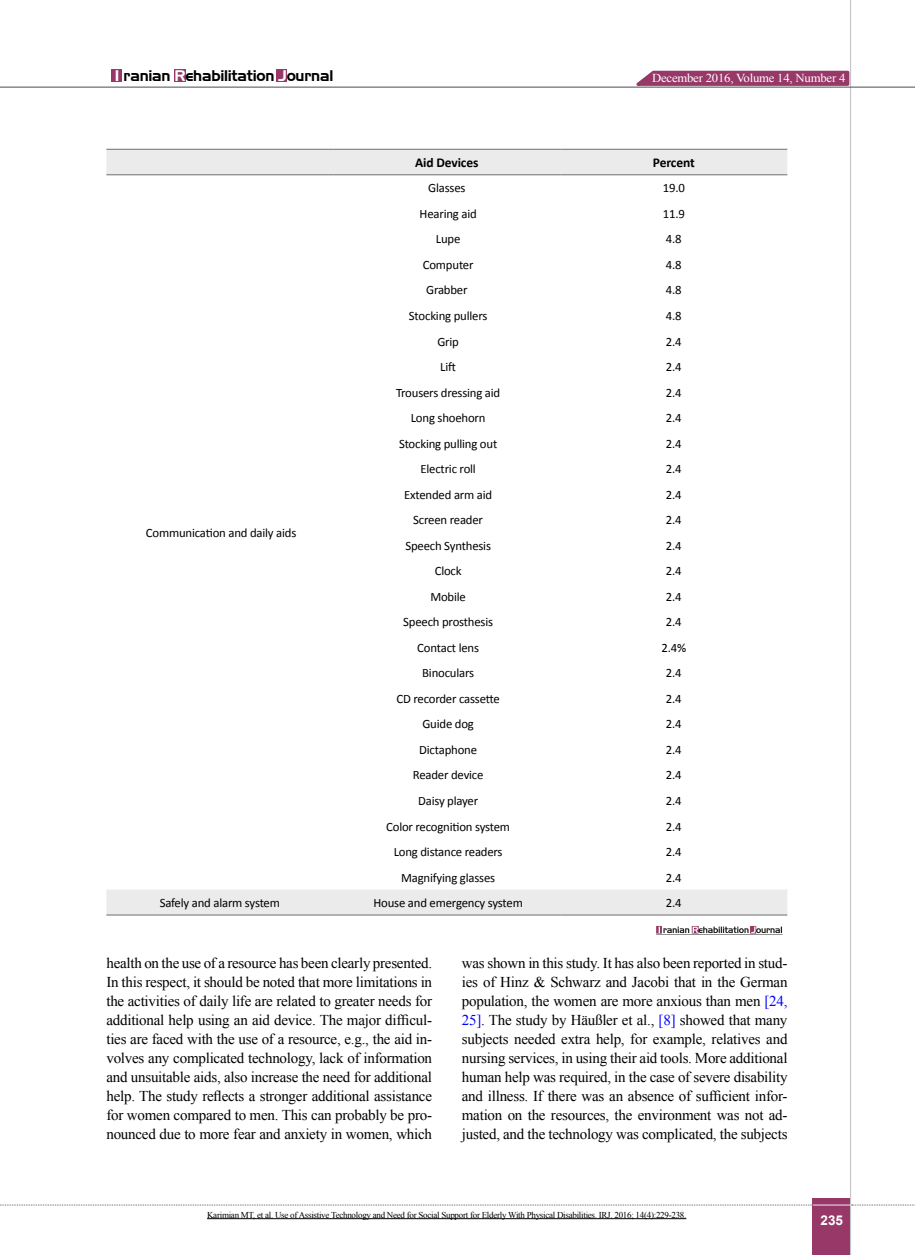
<style>
.page{position:relative;width:915px;height:1255px;background:#fff}
.page>*{position:absolute;margin:0;border:0;box-sizing:border-box;transform-origin:0 0}
.t1{font:15px/19px "Times New Roman";letter-spacing:-.015em;color:#000;text-align:justify}
.t2{font:15px "Aero Regular SWFTE";letter-spacing:-.015em;color:#000}
.t3{font:700 13.5px "Calibri";letter-spacing:-.01em;color:#000}
.t4{font:700 13.5px "Arial";color:#fff}
.t5{font:12.75px "Calibri";letter-spacing:-.015em;color:#000}
.t6{font:12.15px "Times New Roman";letter-spacing:-.015em;color:#fff;scale:1.05 1}
.t7{font:9px "Times New Roman";letter-spacing:-.03em;color:#000}
.s1{color:#fff}
.s2{color:#00f}
</style>
<div class="page">
<div style="left:812px;top:1198px;width:38px;height:56px;background:#983868"></div>
<hr style="left:849px;top:0;width:1px;height:1254px;background:#c2c4c6">
<hr style="left:0;top:87px;width:914px;height:1px;background:#5f6062">
<hr style="left:812px;top:1204px;width:38px;height:1px;background:#ebebec">
<svg style="left:0;top:1204px;width:812px;height:1px"></svg>
<svg style="left:851px;top:1204px;width:64px;height:1px"></svg>
<div style="left:112px;top:69px;width:10px;height:13px;background:#983868"></div>
<div style="left:174px;top:69px;width:12px;height:13px;background:#983868"></div>
<div style="left:276px;top:69px;width:11px;height:13px;background:#983868"></div>
<svg style="left:106px;top:150px;width:681px;height:764px"></svg>
<hr style="left:106px;top:149px;width:227px;height:1px;background:#6d6e71">
<hr style="left:333px;top:149px;width:227px;height:1px;background:#6d6e71">
<hr style="left:560px;top:149px;width:227px;height:1px;background:#6d6e71">
<hr style="left:106px;top:174px;width:227px;height:1px;background:#6d6e71">
<hr style="left:333px;top:174px;width:227px;height:1px;background:#6d6e71">
<hr style="left:560px;top:174px;width:227px;height:1px;background:#6d6e71">
<hr style="left:106px;top:914px;width:227px;height:1px;background:#6d6e71">
<hr style="left:333px;top:914px;width:227px;height:1px;background:#6d6e71">
<hr style="left:560px;top:914px;width:227px;height:1px;background:#6d6e71">
<img style="left:656px;top:926px;width:127px;height:9px">
<hr style="left:207px;top:1218px;width:479px;height:1px;background:#000">
<svg style="left:629px;top:69px;width:221px;height:18px;background:#aa5e84"></svg>
<p class="t2" style="left:115px;top:67px;width:220px"><span class="s1">I</span> ranian <span class="s1">R</span>ehabilitation <span class="s1">J</span>ournal</p>
<p class="t5" style="left:146px;top:524px;width:152px">Communication and daily aids</p>
<p class="t6" style="left:652px;top:70px;width:185px">December 2016, Volume 14, Number 4</p>
<p class="t3" style="left:415px;top:154px;width:65px">Aid Devices</p>
<p class="t3" style="left:652px;top:154px;width:43px">Percent</p>
<p class="t5" style="left:428px;top:180px;width:39px">Glasses</p>
<p class="t5" style="left:662px;top:180px;width:24px">19.0</p>
<p class="t5" style="left:419px;top:205px;width:59px">Hearing aid</p>
<p class="t5" style="left:662px;top:205px;width:24px">11.9</p>
<p class="t5" style="left:436px;top:231px;width:26px">Lupe</p>
<p class="t5" style="left:665px;top:231px;width:17px">4.8</p>
<p class="t5" style="left:422px;top:256px;width:52px">Computer</p>
<p class="t5" style="left:665px;top:256px;width:17px">4.8</p>
<p class="t5" style="left:426px;top:282px;width:43px">Grabber</p>
<p class="t5" style="left:665px;top:282px;width:17px">4.8</p>
<p class="t5" style="left:409px;top:308px;width:80px">Stocking pullers</p>
<p class="t5" style="left:665px;top:308px;width:17px">4.8</p>
<p class="t5" style="left:437px;top:333px;width:23px">Grip</p>
<p class="t5" style="left:665px;top:333px;width:17px">2.4</p>
<p class="t5" style="left:440px;top:359px;width:17px">Lift</p>
<p class="t5" style="left:665px;top:359px;width:17px">2.4</p>
<p class="t5" style="left:396px;top:384px;width:106px">Trousers dressing aid</p>
<p class="t5" style="left:665px;top:384px;width:17px">2.4</p>
<p class="t5" style="left:410px;top:410px;width:76px">Long shoehorn</p>
<p class="t5" style="left:665px;top:410px;width:17px">2.4</p>
<p class="t5" style="left:399px;top:435px;width:100px">Stocking pulling out</p>
<p class="t5" style="left:665px;top:435px;width:17px">2.4</p>
<p class="t5" style="left:420px;top:461px;width:57px">Electric roll</p>
<p class="t5" style="left:665px;top:461px;width:17px">2.4</p>
<p class="t5" style="left:404px;top:486px;width:90px">Extended arm aid</p>
<p class="t5" style="left:665px;top:486px;width:17px">2.4</p>
<p class="t5" style="left:413px;top:512px;width:71px">Screen reader</p>
<p class="t5" style="left:665px;top:512px;width:17px">2.4</p>
<p class="t5" style="left:405px;top:537px;width:87px">Speech Synthesis</p>
<p class="t5" style="left:665px;top:537px;width:17px">2.4</p>
<p class="t5" style="left:434px;top:563px;width:28px">Clock</p>
<p class="t5" style="left:665px;top:563px;width:17px">2.4</p>
<p class="t5" style="left:430px;top:588px;width:37px">Mobile</p>
<p class="t5" style="left:665px;top:588px;width:17px">2.4</p>
<p class="t5" style="left:403px;top:614px;width:91px">Speech prosthesis</p>
<p class="t5" style="left:665px;top:614px;width:17px">2.4</p>
<p class="t5" style="left:417px;top:639px;width:63px">Contact lens</p>
<p class="t5" style="left:661px;top:639px;width:26px">2.4%</p>
<p class="t5" style="left:422px;top:665px;width:53px">Binoculars</p>
<p class="t5" style="left:665px;top:665px;width:17px">2.4</p>
<p class="t5" style="left:396px;top:690px;width:105px">CD recorder cassette</p>
<p class="t5" style="left:665px;top:690px;width:17px">2.4</p>
<p class="t5" style="left:422px;top:716px;width:53px">Guide dog</p>
<p class="t5" style="left:665px;top:716px;width:17px">2.4</p>
<p class="t5" style="left:419px;top:741px;width:59px">Dictaphone</p>
<p class="t5" style="left:665px;top:741px;width:17px">2.4</p>
<p class="t5" style="left:412px;top:767px;width:72px">Reader device</p>
<p class="t5" style="left:665px;top:767px;width:17px">2.4</p>
<p class="t5" style="left:418px;top:792px;width:62px">Daisy player</p>
<p class="t5" style="left:665px;top:792px;width:17px">2.4</p>
<p class="t5" style="left:386px;top:818px;width:125px">Color recognition system</p>
<p class="t5" style="left:665px;top:818px;width:17px">2.4</p>
<p class="t5" style="left:393px;top:843px;width:110px">Long distance readers</p>
<p class="t5" style="left:665px;top:843px;width:17px">2.4</p>
<p class="t5" style="left:401px;top:869px;width:95px">Magnifying glasses</p>
<p class="t5" style="left:665px;top:869px;width:17px">2.4</p>
<p class="t5" style="left:160px;top:894px;width:122px">Safely and alarm system</p>
<p class="t5" style="left:373px;top:894px;width:151px">House and emergency system</p>
<p class="t5" style="left:665px;top:894px;width:17px">2.4</p>
<p class="t1" style="left:106px;top:952px;width:327px">health on the use of a resource has been clearly presented.<br>In this respect, it should be noted that more limitations in the activities of daily life are related to greater needs for additional help using an aid device. The major difficul&shy;ties are faced with the use of a resource, e.g., the aid in&shy;volves any complicated technology, lack of information and unsuitable aids, also increase the need for additional help. The study reflects a stronger additional assistance for women compared to men. This can probably be pro&shy;nounced due to more fear and anxiety in women, which</p>
<p class="t1" style="left:461px;top:952px;width:327px">was shown in this study. It has also been reported in stud&shy;ies of Hinz &amp; Schwarz and Jacobi that in the German population, the women are more anxious than men <span class="s2">[24, 25]</span>. The study by Häußler et al., <span class="s2">[8]</span> showed that many subjects needed extra help, for example, relatives and nursing services, in using their aid tools. More additional human help was required, in the case of severe disability and illness. If there was an absence of sufficient infor&shy;mation on the resources, the environment was not ad&shy;justed, and the technology was complicated, the subjects</p>
<p class="t7" style="left:207px;top:1208px;width:480px">Karimian MT, et al. Use of Assistive Technology and Need for Social Support for Elderly With Physical Disabilities. IRJ. 2016; 14(4):229-238.</p>
<p class="t4" style="left:820px;top:1210px;width:24px">235</p>
</div>
